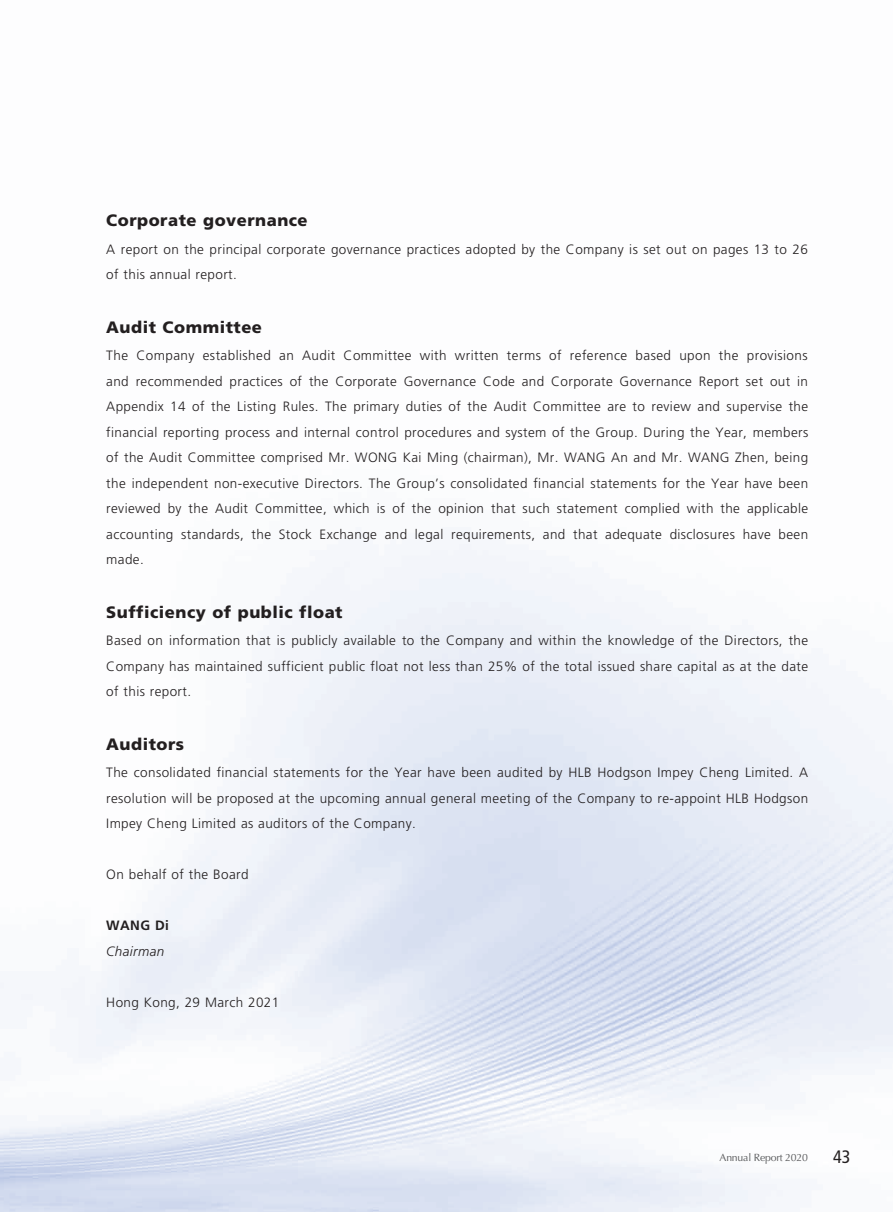
<style>
.page{position:relative;width:893px;height:1212px;background:#fff}
.page>*{position:absolute;margin:0;border:0;box-sizing:border-box;transform-origin:0 0}
.t1{font:condensed 18px "Frutiger LT Std";color:#231f20}
._01_H1{font:900 16.5px "Frutiger LT Std";letter-spacing:.03em;color:#231f20}
._00_txt{font:300 13.5px/25.5px "Frutiger LT Std";letter-spacing:.03em;color:#231f20;text-align:justify}
._00_txt-2{font:italic 300 13.5px "Frutiger LT Std";letter-spacing:.03em;color:#231f20}
._00_txt-3{font:700 13.5px "Frutiger LT Std";letter-spacing:.03em;color:#231f20}
.t2{font:10.5px "Optima LT Std";letter-spacing:-.02em;color:#57585a}
</style>
<div class="page">
<img style="left:0;top:544px;width:893px;height:668px">
<p class="_01_H1" style="left:106px;top:211px;width:203px">Corporate governance</p>
<p class="_00_txt" style="left:106px;top:237px;width:703px">A report on the principal corporate governance practices adopted by the Company is set out on pages 13 to 26 of this annual report.</p>
<p class="_01_H1" style="left:106px;top:317px;width:157px">Audit Committee</p>
<p class="_00_txt" style="left:106px;top:343px;width:703px">The Company established an Audit Committee with written terms of reference based upon the provisions and recommended practices of the Corporate Governance Code and Corporate Governance Report set out in Appendix 14 of the Listing Rules. The primary duties of the Audit Committee are to review and supervise the financial reporting process and internal control procedures and system of the Group. During the Year, members of the Audit Committee comprised Mr. WONG Kai Ming (chairman), Mr. WANG An and Mr. WANG Zhen, being the independent non-executive Directors. The Group’s consolidated financial statements for the Year have been reviewed by the Audit Committee, which is of the opinion that such statement complied with the applicable accounting standards, the Stock Exchange and legal requirements, and that adequate disclosures have been made.</p>
<p class="_01_H1" style="left:106px;top:602px;width:238px">Sufficiency of public float</p>
<p class="_00_txt" style="left:106px;top:628px;width:703px">Based on information that is publicly available to the Company and within the knowledge of the Directors, the Company has maintained sufficient public float not less than 25% of the total issued share capital as at the date of this report.</p>
<p class="_01_H1" style="left:106px;top:734px;width:79px">Auditors</p>
<p class="_00_txt" style="left:106px;top:760px;width:703px">The consolidated financial statements for the Year have been audited by HLB Hodgson Impey Cheng Limited. A resolution will be proposed at the upcoming annual general meeting of the Company to re-appoint HLB Hodgson Impey Cheng Limited as auditors of the Company.</p>
<p class="_00_txt" style="left:106px;top:862px;width:144px">On behalf of the Board</p>
<p class="_00_txt-3" style="left:106px;top:918px;width:64px">WANG Di</p>
<p class="_00_txt-2" style="left:106px;top:943px;width:60px">Chairman</p>
<p class="_00_txt" style="left:106px;top:990px;width:175px">Hong Kong, 29 March 2021</p>
<p class="t2" style="left:719px;top:1151px;width:90px">Annual Report 2020</p>
<h1 class="t1" style="left:833px;top:1146px;width:19px">43</h1>
</div>
